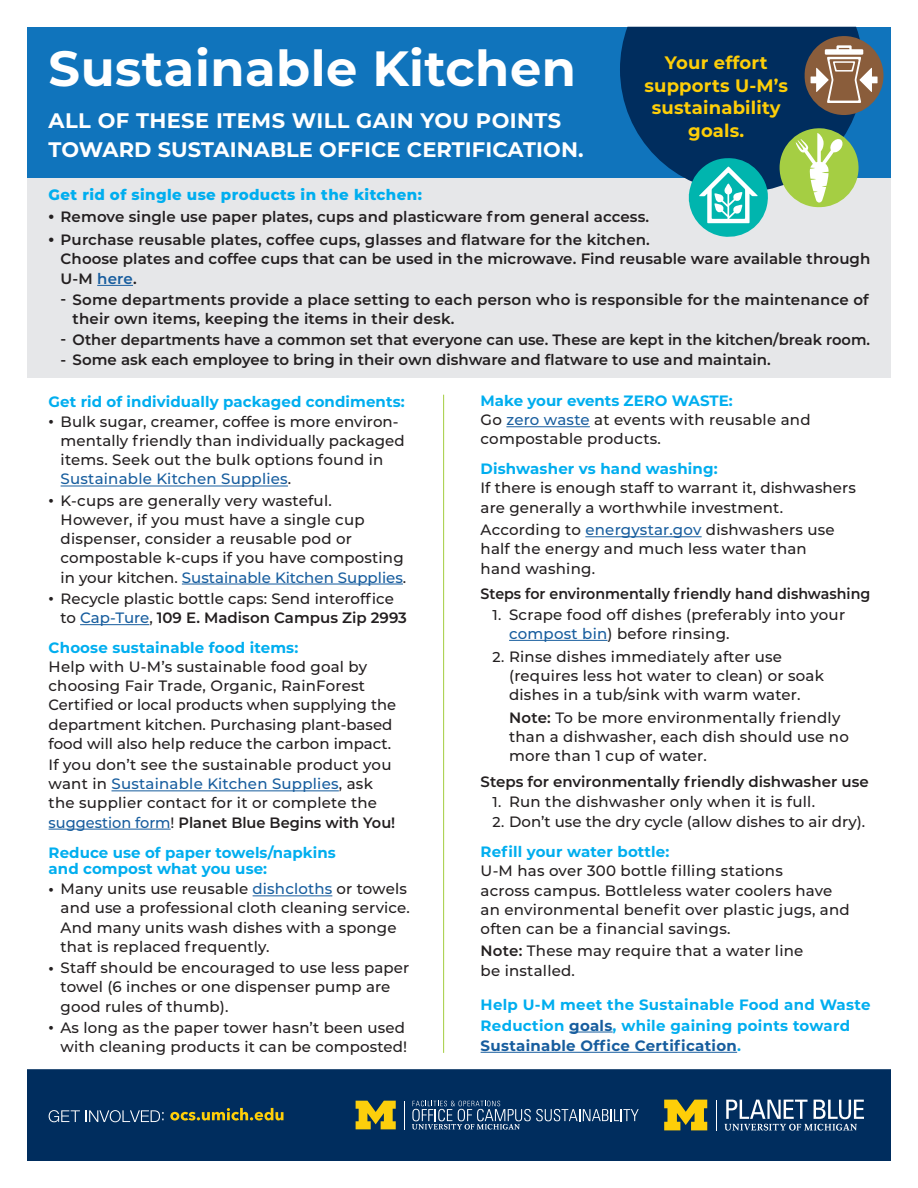
<style>
.page{position:relative;width:918px;height:1188px;background:#fff}
.page>*{position:absolute;margin:0;border:0;box-sizing:border-box;transform-origin:0 0}
.t1{font:700 49.5px "Montserrat";letter-spacing:.01em;color:#fff}
.t2{font:700 21px/28.5px "Montserrat";letter-spacing:.005em;color:#fff}
.t3{font:700 18px/22.5px "Montserrat";letter-spacing:.01em;color:#fece08;text-align:center}
.t4{font:500 15px/19.2px "Montserrat";letter-spacing:.01em;color:#231f20}
.t5{font:600 15px/19.5px "Montserrat";letter-spacing:.005em;color:#231f20}
.t6{font:700 15px/20.2px "Montserrat";letter-spacing:.01em;color:#00aeef}
.t7{font:600 15px "Montserrat";letter-spacing:.005em;color:#231f20;scale:.95 1}
.t8{font:800 15px "Montserrat";letter-spacing:.025em;color:#00aeef}
.s1{font-weight:800}
.s2{color:#175d9e}
.s3{font-weight:700}
.s4{font-weight:600}
.s5{font-weight:700;color:#00aeef}
.s6{font-size:14.25px}
</style>
<div class="page">
<div style="left:27px;top:1069px;width:864px;height:92px;background:#002d5e"></div>
<svg style="left:356px;top:1101px;width:40px;height:28px"></svg>
<svg style="left:404px;top:1101px;width:1px;height:28px"></svg>
<svg style="left:412px;top:1101px;width:227px;height:29px;background:#294e77"></svg>
<hr style="left:716px;top:1100px;width:1px;height:30px;background:#fff">
<svg style="left:664px;top:1100px;width:43px;height:30px"></svg>
<svg style="left:724px;top:1100px;width:140px;height:31px;background:#47678b"></svg>
<svg style="left:49px;top:1110px;width:31px;height:12px"></svg>
<svg style="left:86px;top:1110px;width:78px;height:12px"></svg>
<svg style="left:170px;top:1108px;width:113px;height:13px"></svg>
<div style="left:27px;top:176px;width:864px;height:202px;background:#e6e7e9"></div>
<div style="left:27px;top:27px;width:864px;height:150px;background:#1074bc"></div>
<svg style="left:620px;top:27px;width:263px;height:210px"></svg>
<hr style="left:97px;top:285px;width:36px;height:1px;background:#175d9e">
<hr style="left:61px;top:486px;width:227px;height:1px;background:#175d9e">
<hr style="left:182px;top:584px;width:221px;height:1px;background:#175d9e">
<hr style="left:80px;top:624px;width:69px;height:1px;background:#175d9e">
<hr style="left:111px;top:790px;width:228px;height:1px;background:#175d9e">
<hr style="left:49px;top:829px;width:122px;height:1px;background:#175d9e">
<hr style="left:253px;top:895px;width:79px;height:1px;background:#175d9e">
<hr style="left:506px;top:426px;width:84px;height:1px;background:#175d9e">
<hr style="left:585px;top:536px;width:117px;height:1px;background:#175d9e">
<hr style="left:509px;top:640px;width:99px;height:1px;background:#175d9e">
<hr style="left:443px;top:395px;width:1px;height:658px;background:#a5ce40">
<hr style="left:569px;top:1032px;width:44px;height:1px;background:#175d9e">
<hr style="left:481px;top:1052px;width:256px;height:1px;background:#175d9e">
<h1 class="t1" style="left:49px;top:33px;width:529px">Sustainable Kitchen</h1>
<h2 class="t2" style="left:49px;top:106px;width:536px">ALL OF THESE ITEMS WILL GAIN YOU POINTS<br>TOWARD SUSTAINABLE OFFICE CERTIFICATION.</h2>
<p class="t8" style="left:49px;top:184px;width:375px">Get rid of single use products in the kitchen:</p>
<p class="t5" style="left:49px;top:206px;width:602px"><span class="s1">•</span> Remove single use paper plates, cups and plasticware from general access.</p>
<p class="t5" style="left:61px;top:229px;width:811px;text-indent:-12px"><span class="s1">•</span> Purchase reusable plates, coffee cups, glasses and flatware for the kitchen.<br>Choose plates and coffee cups that can be used in the microwave. Find reusable ware available through<br>U-M <span class="s2">here</span>.</p>
<p class="t5" style="left:73px;top:289px;width:798px;text-indent:-12px">- Some departments provide a place setting to each person who is responsible for the maintenance of their own items, keeping the items in their desk.</p>
<p class="t5" style="left:61px;top:329px;width:811px">- Other departments have a common set that everyone can use. These are kept in the kitchen/break room.</p>
<p class="t5" style="left:61px;top:350px;width:712px">- Some ask each employee to bring in their own dishware and flatware to use and maintain.</p>
<p class="t6" style="left:49px;top:391px;width:358px">Get rid of individually packaged condiments:</p>
<p class="t4" style="left:61px;top:412px;width:346px;text-indent:-12px"><span class="s3">•</span> Bulk sugar, creamer, coffee is more environ&shy;mentally friendly than individually packaged items. Seek out the bulk options found in <span class="s2">Sustainable Kitchen Supplies</span>.</p>
<p class="t4" style="left:61px;top:490px;width:347px;text-indent:-12px"><span class="s3">•</span> K-cups are generally very wasteful.<br>However, if you must have a single cup dispenser, consider a reusable pod or compostable k-cups if you have composting in your kitchen. <span class="s2">Sustainable Kitchen Supplies</span>.</p>
<p class="t4" style="left:61px;top:589px;width:348px;text-indent:-12px"><span class="s3">•</span> Recycle plastic bottle caps: Send interoffice to <span class="s2">Cap-Ture</span>, <span class="s4">109 E. Madison Campus Zip 2993</span></p>
<p class="t6" style="left:49px;top:637px;width:251px">Choose sustainable food items:</p>
<p class="t4" style="left:49px;top:657px;width:349px">Help with U-M’s sustainable food goal by choosing Fair Trade, Organic, RainForest Certified or local products when supplying the department kitchen. Purchasing plant-based food will also help reduce the carbon impact.</p>
<p class="t4" style="left:49px;top:755px;width:348px">If you don’t see the sustainable product you want in <span class="s2">Sustainable Kitchen Supplies</span>, ask the supplier contact for it or complete the <span class="s2">suggestion form</span>! <span class="s4">Planet Blue Begins with You!</span></p>
<p class="t6" style="left:49px;top:843px;width:289px;line-height:16.5px">Reduce use of paper towels/napkins and compost what you use:</p>
<p class="t4" style="left:61px;top:879px;width:351px;text-indent:-12px"><span class="s3">•</span> Many units use reusable <span class="s2">dishcloths</span> or towels and use a professional cloth cleaning service.<br>And many units wash dishes with a sponge that is replaced frequently.</p>
<p class="t4" style="left:61px;top:958px;width:350px;text-indent:-12px"><span class="s3">•</span> Staff should be encouraged to use less paper towel (6 inches or one dispenser pump are good rules of thumb).</p>
<p class="t4" style="left:49px;top:1018px;width:360px;text-align:right"><span class="s3">•</span> As long as the paper tower hasn’t been used with cleaning products it can be composted!</p>
<p class="t3" style="left:644px;top:51px;width:145px">Your effort supports U-M’s sustainability goals.</p>
<p class="t4" style="left:481px;top:391px;width:331px"><span class="s5">Make your events ZERO WASTE:<br></span>Go <span class="s2">zero waste</span> at events with reusable and compostable products.</p>
<p class="t6" style="left:481px;top:458px;width:239px">Dishwasher vs hand washing:</p>
<p class="t4" style="left:481px;top:478px;width:377px">If there is enough staff to warrant it, dishwashers are generally a worthwhile investment.</p>
<p class="t4" style="left:481px;top:520px;width:356px">According to <span class="s2">energystar.gov</span> dishwashers use half the energy and much less water than hand washing.</p>
<p class="t7" style="left:481px;top:583px;width:412px">Steps for environmentally friendly hand dishwashing</p>
<p class="t4" style="left:509px;top:604px;width:338px;text-indent:-16px"><span class="s6">1.</span> Scrape food off dishes (preferably into your <span class="s2">compost bin</span>) before rinsing.</p>
<p class="t4" style="left:509px;top:646px;width:316px;text-indent:-16px"><span class="s6">2.</span> Rinse dishes immediately after use (requires less hot water to clean) or soak dishes in a tub/sink with warm water.</p>
<p class="t4" style="left:509px;top:707px;width:341px"><span class="s4">Note:</span> To be more environmentally friendly than a dishwasher, each dish should use no more than 1 cup of water.</p>
<p class="t5" style="left:481px;top:771px;width:390px">Steps for environmentally friendly dishwasher use</p>
<p class="t4" style="left:493px;top:791px;width:324px"><span class="s6">1.</span> Run the dishwasher only when it is full.</p>
<p class="t4" style="left:481px;top:806px;width:386px;line-height:29.8px;text-indent:12px"><span class="s6">2.</span> Don’t use the dry cycle (allow dishes to air dry).<br><span class="s5">Refill your water bottle:</span></p>
<p class="t4" style="left:481px;top:861px;width:371px">U-M has over 300 bottle filling stations<br>across campus. Bottleless water coolers have an environmental benefit over plastic jugs, and often can be a financial savings.</p>
<p class="t4" style="left:481px;top:941px;width:324px"><span class="s4">Note:</span> These may require that a water line be installed.</p>
<p class="t6" style="left:481px;top:994px;width:391px">Help U-M meet the Sustainable Food and Waste<br>Reduction <span class="s2">goals</span>, while gaining points toward<br><span class="s2">Sustainable Office Certification</span>.</p>
</div>
